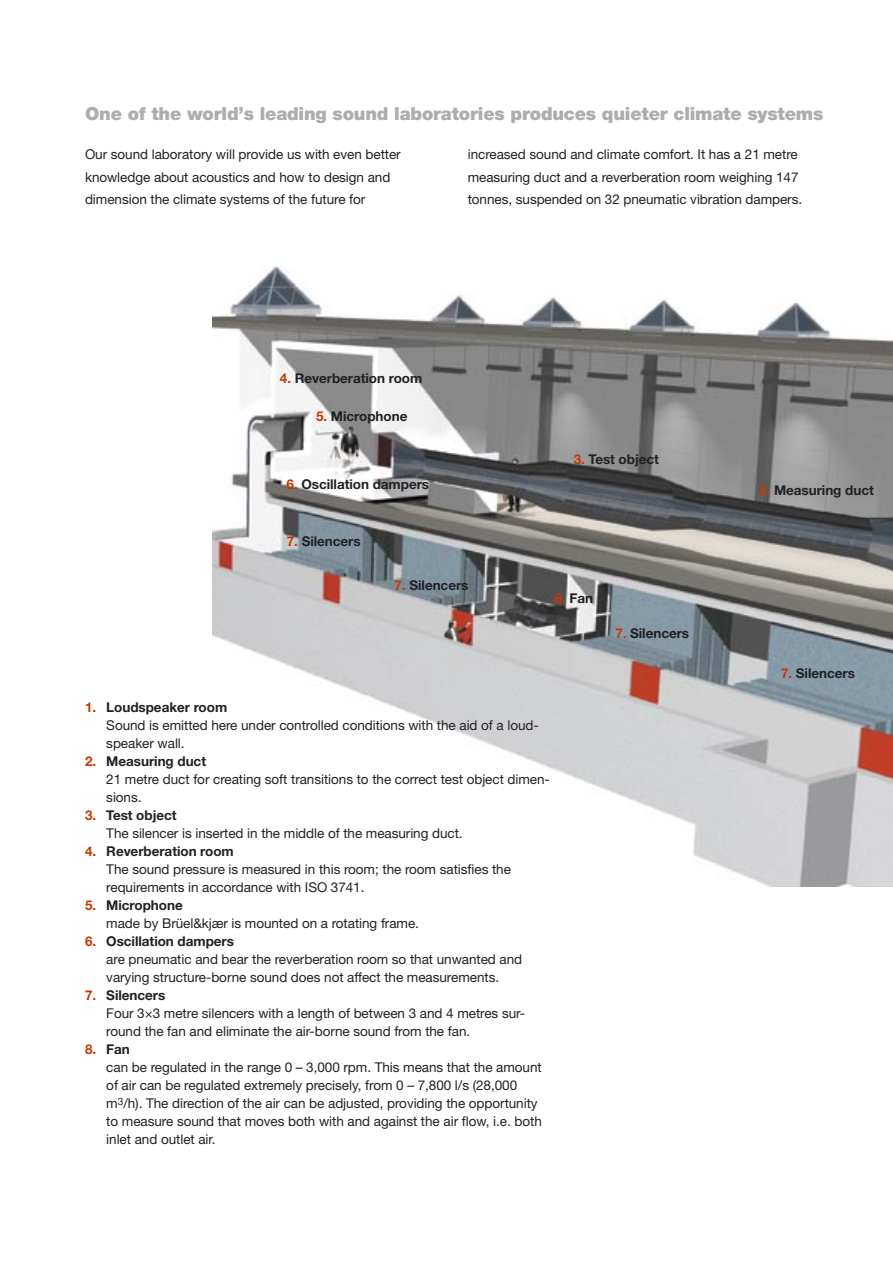
<style>
.page{position:relative;width:893px;height:1263px;background:#fff}
.page>*{position:absolute;margin:0;border:0;box-sizing:border-box;transform-origin:0 0}
.Subheading{font:900 18px "Helvetica Neue";letter-spacing:-.01em;color:#acadb0}
.Bullet_text{font:13.5px/18px "Helvetica Neue";letter-spacing:-.005em;color:#212125}
.Body_text{font:13.5px/22.5px "Helvetica Neue";letter-spacing:-.005em;color:#212125}
.Bullet_text-2{font:700 13.5px "Helvetica Neue";letter-spacing:-.005em;color:#212125}
.s1{color:#c83702}
</style>
<div class="page">
<img style="left:213px;top:266px;width:680px;height:620px">
<p class="Subheading" style="left:85px;top:103px;width:740px">One of the world’s leading sound laboratories produces quieter climate systems</p>
<p class="Body_text" style="left:85px;top:143px;width:317px">Our sound laboratory will provide us with even better knowledge about acoustics and how to design and dimension the climate systems of the future for</p>
<p class="Body_text" style="left:468px;top:143px;width:336px">increased sound and climate comfort. It has a 21 metre measuring duct and a reverberation room weighing 147 tonnes, suspended on 32 pneumatic vibration dampers.</p>
<p class="Bullet_text-2" style="left:280px;top:370px;width:144px"><span class="s1">4.</span> Reverberation room</p>
<p class="Bullet_text-2" style="left:316px;top:408px;width:93px"><span class="s1">5.</span> Microphone</p>
<p class="Bullet_text-2" style="left:287px;top:476px;width:144px"><span class="s1">6.</span> Oscillation dampers</p>
<p class="Bullet_text-2" style="left:287px;top:533px;width:75px"><span class="s1">7.</span> Silencers</p>
<p class="Bullet_text-2" style="left:395px;top:577px;width:75px"><span class="s1">7.</span> Silencers</p>
<p class="Bullet_text-2" style="left:574px;top:451px;width:87px"><span class="s1">3.</span> Test object</p>
<p class="Bullet_text-2" style="left:555px;top:590px;width:40px"><span class="s1">8.</span> Fan</p>
<p class="Bullet_text-2" style="left:615px;top:624px;width:75px"><span class="s1">7.</span> Silencers</p>
<p class="Bullet_text-2" style="left:85px;top:699px;width:144px"><span class="s1">1.</span> Loudspeaker room</p>
<p class="Bullet_text" style="left:106px;top:716px;width:434px">Sound is emitted here under controlled conditions with the aid of a loud&shy;speaker wall.</p>
<p class="Bullet_text-2" style="left:85px;top:753px;width:123px"><span class="s1">2.</span> Measuring duct</p>
<p class="Bullet_text" style="left:106px;top:770px;width:445px">21 metre duct for creating soft transitions to the correct test object dimen&shy;sions.</p>
<p class="Bullet_text-2" style="left:85px;top:807px;width:93px"><span class="s1">3.</span> Test object</p>
<p class="Bullet_text" style="left:106px;top:824px;width:358px">The silencer is inserted in the middle of the measuring duct.</p>
<p class="Bullet_text-2" style="left:85px;top:843px;width:150px"><span class="s1">4.</span> Reverberation room</p>
<p class="Bullet_text" style="left:106px;top:860px;width:406px">The sound pressure is measured in this room; the room satisfies the requirements in accordance with ISO 3741.</p>
<p class="Bullet_text-2" style="left:85px;top:897px;width:99px"><span class="s1">5.</span> Microphone</p>
<p class="Bullet_text" style="left:106px;top:914px;width:314px">made by Brüel&amp;kjær is mounted on a rotating frame.</p>
<p class="Bullet_text-2" style="left:85px;top:933px;width:150px"><span class="s1">6.</span> Oscillation dampers</p>
<p class="Bullet_text" style="left:106px;top:950px;width:417px">are pneumatic and bear the reverberation room so that unwanted and varying structure-borne sound does not affect the measurements.</p>
<p class="Bullet_text-2" style="left:85px;top:987px;width:82px"><span class="s1">7.</span> Silencers</p>
<p class="Bullet_text" style="left:106px;top:1004px;width:420px">Four 3×3 metre silencers with a length of between 3 and 4 metres sur&shy;round the fan and eliminate the air-borne sound from the fan.</p>
<p class="Bullet_text-2" style="left:85px;top:1041px;width:46px"><span class="s1">8.</span> Fan</p>
<p class="Bullet_text" style="left:106px;top:1058px;width:437px">can be regulated in the range 0 – 3,000 rpm. This means that the amount of air can be regulated extremely precisely, from 0 – 7,800 l/s (28,000 m<sup>3</sup>/h). The direction of the air can be adjusted, providing the opportunity to measure sound that moves both with and against the air flow, i.e. both inlet and outlet air.</p>
<p class="Bullet_text-2" style="left:759px;top:481px;width:116px"><span class="s1">2.</span> Measuring duct</p>
<p class="Bullet_text-2" style="left:781px;top:665px;width:75px"><span class="s1">7.</span> Silencers</p>
</div>
